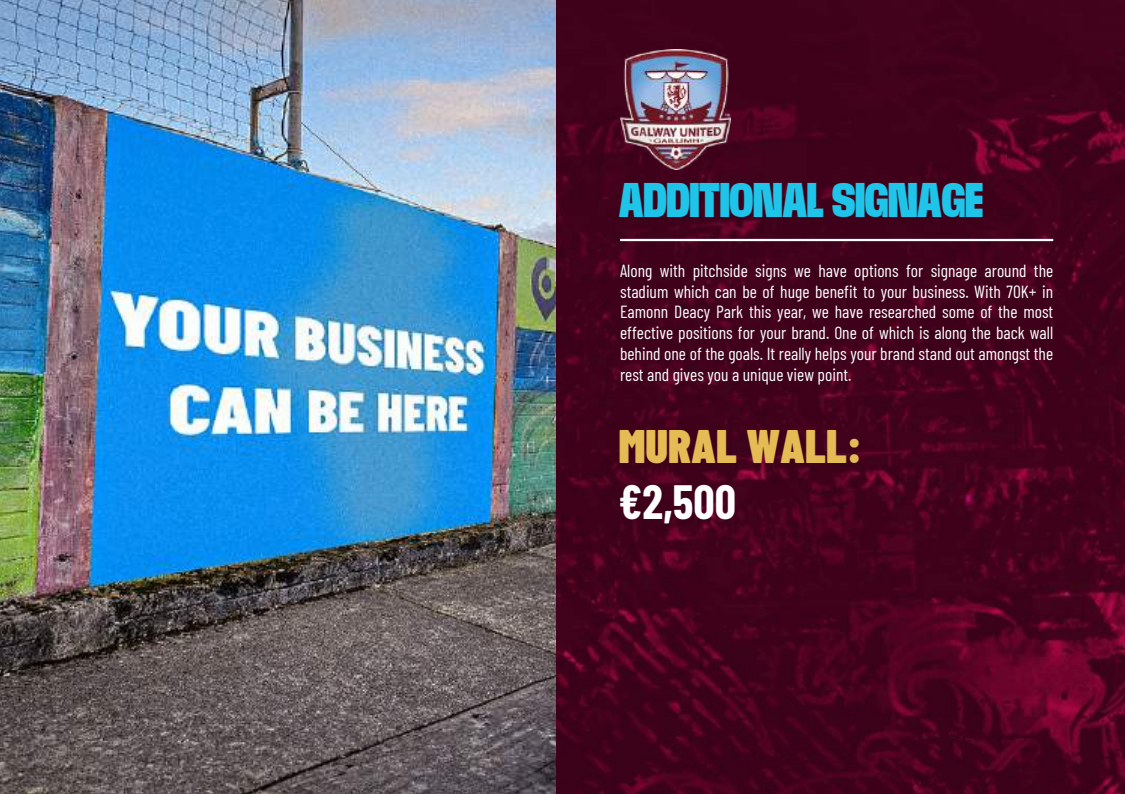
<style>
.page{position:relative;width:1125px;height:794px;background:#fff}
.page>*{position:absolute;margin:0;border:0;box-sizing:border-box;transform-origin:0 0}
.t1{font:900 46.95px "Barlow Condensed";color:#e5bb55}
.t2{font:700 46.95px "Barlow Condensed";color:#fff}
.t3{font:900 condensed 43.5px "Base Neue Trial";color:#1ec5e9}
.t4{font:17.55px/20.9px "Barlow Condensed";color:#fff;text-align:justify}
</style>
<div class="page">
<img style="left:0;top:0;width:557px;height:793px">
<img style="left:557px;top:0;width:568px;height:793px">
<img style="left:620px;top:49px;width:110px;height:121px">
<hr style="left:620px;top:239px;width:433px;height:2px;background:#fff">
<h2 class="t3" style="left:619px;top:175px;width:365px">ADDITIONAL SIGNAGE</h2>
<p class="t4" style="left:620px;top:259px;width:435px">Along with pitchside signs we have options for signage around the stadium which can be of huge benefit to your business. With 70K+ in Eamonn Deacy Park this year, we have researched some of the most effective positions for your brand. One of which is along the back wall behind one of the goals. It really helps your brand stand out amongst the rest and gives you a unique view point.</p>
<h1 class="t1" style="left:619px;top:415px;width:244px">MURAL WALL:</h1>
<h1 class="t2" style="left:619px;top:471px;width:119px">€2,500</h1>
</div>
